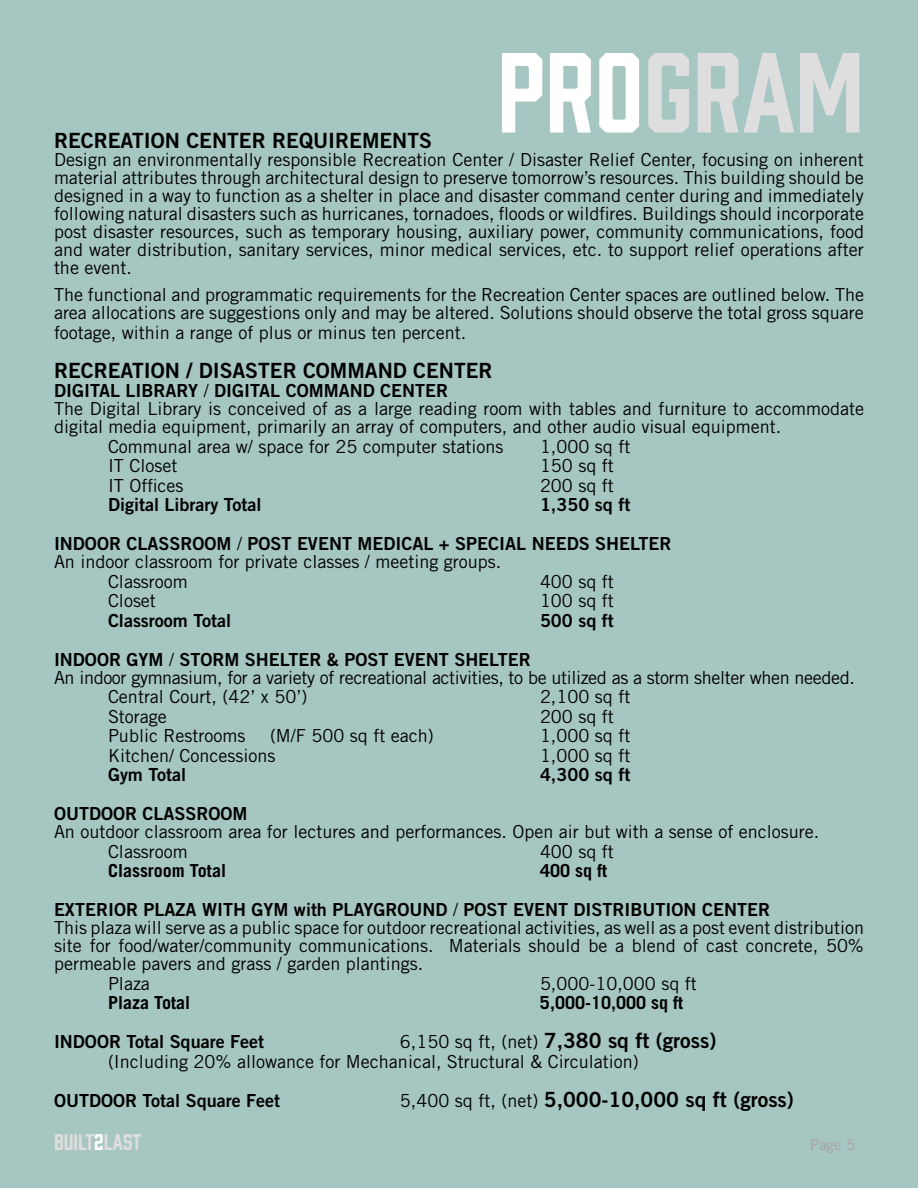
<style>
.page{position:relative;width:918px;height:1188px;background:#fff}
.page>*{position:absolute;margin:0;border:0;box-sizing:border-box;transform-origin:0 0}
.t1{font:104.7px "Prohibition";color:#dedede}
.t2{font:21px "Trade Gothic LT Std Bd 2";color:#000}
.t3{font:21px "Prohibition";color:#dedede}
.t4{font:18px/18px "Trade Gothic LT Std";color:#000;text-align:justify}
.t5{font:18px/39px "Trade Gothic LT Std Bd 2";color:#000}
.t6{font:18px/19.5px "Trade Gothic LT Std";letter-spacing:-.02em;color:#000}
.t7{font:700 18px "Trade Gothic LT Std";color:#000}
.t8{font:15px "Trade Gothic LT Std";color:#a7a4a4}
.s1{color:#fff}
.s2{font-family:"Trade Gothic LT Std"}
.s3{font-family:"Trade Gothic LT Std";font-size:18px}
</style>
<div class="page">
<h1 class="t1" style="left:497px;top:20px;width:368px"><span class="s1">PRO</span>GRAM</h1>
<p class="t2" style="left:54px;top:128px;width:379px">RECREATION CENTER REQUIREMENTS</p>
<p class="t4" style="left:54px;top:151px;width:812px">Design an environmentally responsible Recreation Center / Disaster Relief Center, focusing on inherent material attributes through architectural design to preserve tomorrow’s resources. This building should be designed in a way to function as a shelter in place and disaster command center during and immediately following natural disasters such as hurricanes, tornadoes, floods or wildfires. Buildings should incorporate post disaster resources, such as temporary housing, auxiliary power, community communications, food and water distribution, sanitary services, minor medical services, etc. to support relief operations after the event.</p>
<p class="t4" style="left:54px;top:285px;width:812px;line-height:18.8px">The functional and programmatic requirements for the Recreation Center spaces are outlined below. The area allocations are suggestions only and may be altered. Solutions should observe the total gross square footage, within a range of plus or minus ten percent.</p>
<p class="t2" style="left:54px;top:357px;width:440px">RECREATION / DISASTER COMMAND CENTER</p>
<p class="t5" style="left:54px;top:371px;width:396px">DIGITAL LIBRARY <span class="s2">/</span> DIGITAL COMMAND CENTER</p>
<p class="t4" style="left:54px;top:400px;width:812px">The Digital Library is conceived of as a large reading room with tables and furniture to accommodate</p>
<p class="t4" style="left:54px;top:418px;width:729px">digital media equipment, primarily an array of computers, and other audio visual equipment.</p>
<p class="t4" style="left:108px;top:437px;width:397px">Communal area w/ space for 25 computer stations</p>
<p class="t4" style="left:540px;top:437px;width:92px">1,000 sq ft</p>
<p class="t4" style="left:108px;top:457px;width:71px">IT Closet</p>
<p class="t4" style="left:540px;top:457px;width:75px">150 sq ft</p>
<p class="t4" style="left:108px;top:476px;width:77px">IT Offices</p>
<p class="t4" style="left:540px;top:476px;width:75px">200 sq ft</p>
<p class="t5" style="left:108px;top:485px;width:155px">Digital Library Total</p>
<p class="t5" style="left:54px;top:485px;width:619px;text-indent:486px">1,350 sq ft<br>INDOOR CLASSROOM <span class="s2">/</span> POST EVENT MEDICAL + SPECIAL NEEDS SHELTER</p>
<p class="t4" style="left:108px;top:552px;width:395px;line-height:19.5px;text-indent:-54px">An indoor classroom for private classes / meeting groups.<br>Classroom</p>
<p class="t4" style="left:540px;top:572px;width:75px">400 sq ft</p>
<p class="t4" style="left:108px;top:592px;width:49px">Closet</p>
<p class="t4" style="left:540px;top:592px;width:75px">100 sq ft</p>
<p class="t5" style="left:108px;top:601px;width:125px">Classroom Total</p>
<p class="t5" style="left:540px;top:601px;width:75px">500 sq ft</p>
<p class="t5" style="left:54px;top:640px;width:478px">INDOOR GYM <span class="s2">/</span> STORM SHELTER &amp; POST EVENT SHELTER</p>
<p class="t6" style="left:108px;top:667px;width:748px;text-indent:-54px">An indoor gymnasium, for a variety of recreational activities, to be utilized as a storm shelter when needed.<br>Central Court, (42’ x 50’)</p>
<p class="t4" style="left:540px;top:688px;width:92px">2,100 sq ft</p>
<p class="t4" style="left:108px;top:707px;width:60px">Storage</p>
<p class="t4" style="left:540px;top:707px;width:75px">200 sq ft</p>
<p class="t4" style="left:108px;top:727px;width:139px">Public Restrooms</p>
<p class="t4" style="left:270px;top:727px;width:165px">(M/F 500 sq ft each)</p>
<p class="t4" style="left:540px;top:727px;width:92px">1,000 sq ft</p>
<p class="t4" style="left:108px;top:746px;width:169px">Kitchen/ Concessions</p>
<p class="t4" style="left:540px;top:746px;width:92px">1,000 sq ft</p>
<p class="t5" style="left:108px;top:755px;width:80px">Gym Total</p>
<p class="t5" style="left:540px;top:755px;width:92px">4,300 sq ft</p>
<p class="t5" style="left:54px;top:794px;width:195px">OUTDOOR CLASSROOM</p>
<p class="t4" style="left:108px;top:822px;width:713px;line-height:19.5px;text-indent:-54px">An outdoor classroom area for lectures and performances. Open air but with a sense of enclosure.<br>Classroom</p>
<p class="t4" style="left:540px;top:842px;width:75px">400 sq ft</p>
<p class="t7" style="left:108px;top:860px;width:120px">Classroom Total</p>
<p class="t7" style="left:540px;top:860px;width:69px">400 sq ft</p>
<p class="t5" style="left:54px;top:890px;width:718px">EXTERIOR PLAZA WITH GYM with PLAYGROUND <span class="s2">/</span> POST EVENT DISTRIBUTION CENTER</p>
<p class="t4" style="left:54px;top:919px;width:812px">This plaza will serve as a public space for outdoor recreational activities, as well as a post event distribution</p>
<p class="t4" style="left:54px;top:937px;width:812px">site for food/water/community communications. Materials should be a blend of cast concrete, 50%</p>
<p class="t4" style="left:54px;top:955px;width:371px">permeable pavers and grass / garden plantings.</p>
<p class="t4" style="left:108px;top:974px;width:43px">Plaza</p>
<p class="t4" style="left:540px;top:974px;width:158px">5,000-10,000 sq ft</p>
<p class="t7" style="left:108px;top:992px;width:84px">Plaza Total</p>
<p class="t7" style="left:540px;top:992px;width:145px">5,000-10,000 sq ft</p>
<p class="t5" style="left:54px;top:1022px;width:212px">INDOOR Total Square Feet</p>
<p class="t2" style="left:400px;top:1028px;width:318px"><span class="s3">6,150 sq ft, (net)</span> 7,380 sq ft (gross)</p>
<p class="t4" style="left:108px;top:1052px;width:532px">(Including 20% allowance for Mechanical, Structural &amp; Circulation)</p>
<p class="t5" style="left:54px;top:1081px;width:228px">OUTDOOR Total Square Feet</p>
<p class="t2" style="left:400px;top:1086px;width:396px"><span class="s3">5,400 sq ft, (net)</span> 5,000-10,000 sq ft (gross)</p>
<p class="t3" style="left:54px;top:1127px;width:89px">BUILT<span class="s1">2</span>LAST</p>
<p class="t8" style="left:810px;top:1135px;width:47px">Page 5</p>
</div>
